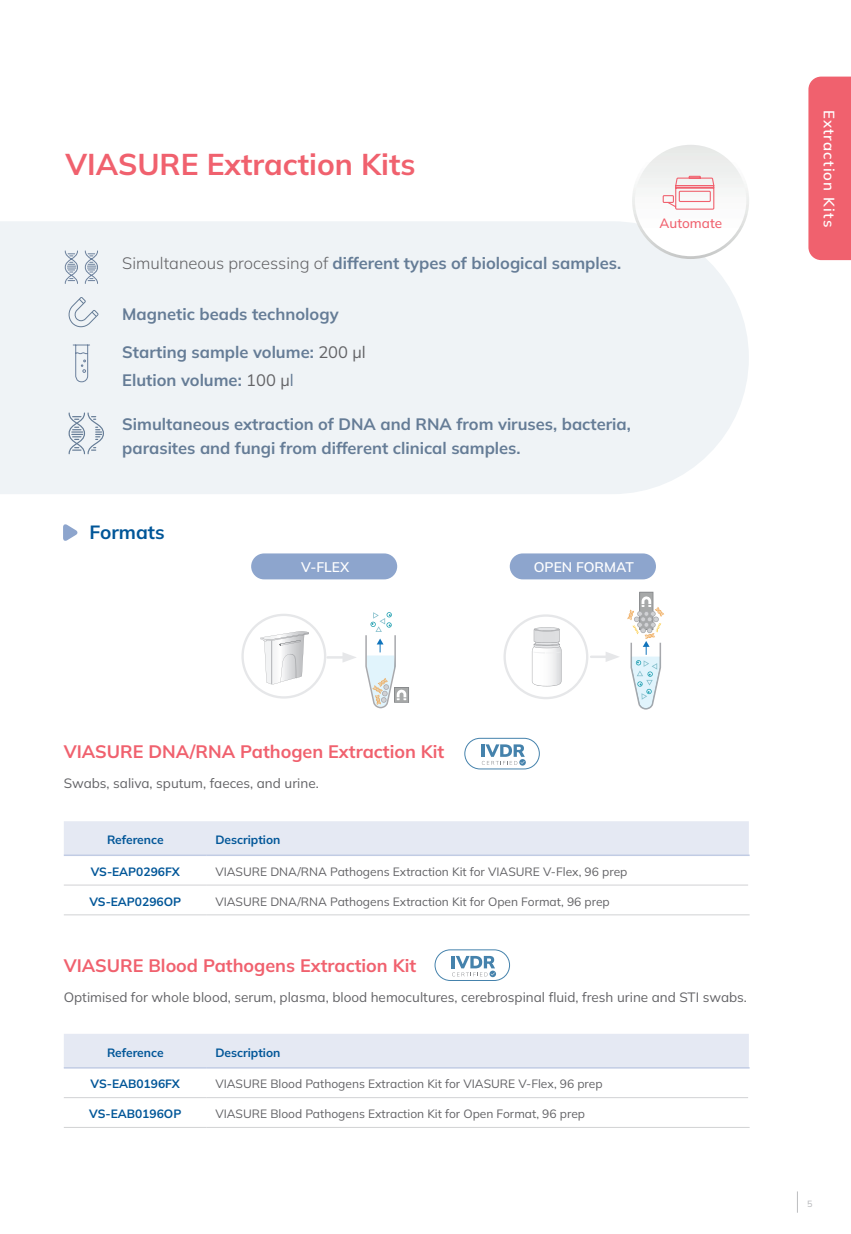
<style>
.page{position:relative;width:851px;height:1234px;background:#fff}
.page>*{position:absolute;margin:0;border:0;box-sizing:border-box;transform-origin:0 0}
.Títulos_secciones{font:700 30px "Mulish";color:#f0616e}
.Subtítulos_2{font:700 19.05px "Mulish";color:#015698}
.Títulos_secciones-2{font:700 18px "Mulish";color:#f0616e}
.Texto_pag_1{font:700 16.5px/24px "Mulish";color:#657c96}
.t1{font:600 15px "Mulish";letter-spacing:.075em;color:#fff}
.Texto_pag_1-2{font:600 13.8px "Mulish";color:#fff}
.Texto{font:13.5px "Mulish";color:#636366}
.t2{font:500 13.5px "Mulish";color:#f0616e}
.t3{font:12px "Mulish";color:#636366}
.Table_encabezado{font:700 12px "Mulish";color:#015698}
.t4{font:500 9px "Mulish";color:#bcbdc0}
.s1{font-weight:300;color:#636366}
.s2{font-weight:400;color:#636366}
.s3{font-weight:400}
</style>
<div class="page">
<div style="left:0;top:221px;width:748px;height:273px;background:#eff3f6"></div>
<svg style="left:64px;top:250px;width:34px;height:34px"></svg>
<div style="left:64px;top:821px;width:685px;height:35px;background:#e5e9f3"></div>
<hr style="left:64px;top:884px;width:143px;height:1px;background:#d1d2d4">
<hr style="left:207px;top:884px;width:541px;height:1px;background:#d1d2d4">
<hr style="left:64px;top:914px;width:143px;height:1px;background:#d1d2d4">
<hr style="left:207px;top:914px;width:542px;height:1px;background:#d1d2d4">
<hr style="left:64px;top:854px;width:143px;height:1px;background:#c1cce4">
<hr style="left:207px;top:854px;width:542px;height:1px;background:#c1cce4">
<div style="left:64px;top:1034px;width:685px;height:35px;background:#e5e9f3"></div>
<hr style="left:64px;top:1097px;width:143px;height:1px;background:#d1d2d4">
<hr style="left:207px;top:1097px;width:541px;height:1px;background:#d1d2d4">
<hr style="left:64px;top:1126px;width:143px;height:1px;background:#d1d2d4">
<hr style="left:207px;top:1126px;width:542px;height:1px;background:#d1d2d4">
<hr style="left:64px;top:1066px;width:143px;height:2px;background:#c1cce4">
<hr style="left:207px;top:1066px;width:542px;height:2px;background:#c1cce4">
<div style="left:808px;top:77px;width:42px;height:183px;background:#f0616e"></div>
<svg style="left:63px;top:524px;width:15px;height:17px"></svg>
<svg style="left:365px;top:612px;width:44px;height:96px"></svg>
<svg style="left:241px;top:614px;width:85px;height:84px"></svg>
<hr style="left:327px;top:656px;width:20px;height:2px;background:#e6e7e9">
<svg style="left:342px;top:652px;width:14px;height:10px"></svg>
<div style="left:251px;top:553px;width:146px;height:26px;background:#8da5cd;border-radius:13px"></div>
<div style="left:509px;top:553px;width:147px;height:26px;background:#8da5cd;border-radius:13px"></div>
<svg style="left:627px;top:591px;width:37px;height:118px"></svg>
<svg style="left:503px;top:614px;width:85px;height:85px"></svg>
<hr style="left:591px;top:655px;width:19px;height:3px;background:#e6e7e9">
<svg style="left:605px;top:652px;width:14px;height:10px"></svg>
<svg style="left:72px;top:344px;width:18px;height:38px"></svg>
<svg style="left:632px;top:142px;width:117px;height:117px"></svg>
<div style="left:634px;top:145px;width:112px;height:111px;background:linear-gradient(to bottom,#e9ebea,#fff);border-radius:56px"></div>
<svg style="left:662px;top:167px;width:53px;height:43px"></svg>
<svg style="left:67px;top:297px;width:32px;height:30px"></svg>
<svg style="left:68px;top:412px;width:37px;height:43px"></svg>
<svg style="left:481px;top:744px;width:44px;height:21px"></svg>
<div style="left:464px;top:738px;width:75px;height:31px;border:1px solid #4582ac;border-radius:15px"></div>
<hr style="left:451px;top:955px;width:4px;height:13px;background:#4582ac">
<svg style="left:452px;top:955px;width:43px;height:21px"></svg>
<div style="left:435px;top:949px;width:74px;height:31px;border:1px solid #4582ac;border-radius:15px"></div>
<p class="Títulos_secciones" style="left:66px;top:144px;width:351px">VIASURE Extraction Kits</p>
<p class="Texto_pag_1" style="left:122px;top:250px;width:500px"><span class="s1">Simultaneous processing of</span> different types of biological samples.</p>
<p class="Texto_pag_1" style="left:122px;top:302px;width:218px">Magnetic beads technology</p>
<p class="Texto_pag_1" style="left:122px;top:339px;width:245px">Starting sample volume: <span class="s2">200 µl</span></p>
<p class="Texto_pag_1" style="left:122px;top:367px;width:173px">Elution volume: <span class="s2">100 µ</span><span class="s3">l</span></p>
<p class="Texto_pag_1" style="left:122px;top:411px;width:510px">Simultaneous extraction of DNA and RNA from viruses, bacteria, parasites and fungi from different clinical samples.</p>
<p class="t2" style="left:659px;top:214px;width:64px">Automate</p>
<p class="Subtítulos_2" style="left:90px;top:519px;width:77px">Formats</p>
<p class="Texto_pag_1-2" style="left:301px;top:558px;width:49px">V-FLEX</p>
<p class="Texto_pag_1-2" style="left:533px;top:557px;width:101px">OPEN FORMAT</p>
<p class="t1" style="left:839px;top:109px;width:119px;rotate:90deg">Extraction Kits</p>
<p class="Títulos_secciones-2" style="left:64px;top:739px;width:382px">VIASURE DNA/RNA Pathogen Extraction Kit</p>
<p class="Texto" style="left:64px;top:773px;width:256px">Swabs, saliva, sputum, faeces, and urine.</p>
<p class="Table_encabezado" style="left:107px;top:831px;width:58px">Reference</p>
<p class="Table_encabezado" style="left:215px;top:831px;width:67px">Description</p>
<p class="Table_encabezado" style="left:91px;top:863px;width:91px">VS-EAP0296FX</p>
<p class="t3" style="left:215px;top:863px;width:413px">VIASURE DNA/RNA Pathogens Extraction Kit for VIASURE V-Flex, 96 prep</p>
<p class="Table_encabezado" style="left:89px;top:893px;width:93px">VS-EAP0296OP</p>
<p class="t3" style="left:215px;top:893px;width:396px">VIASURE DNA/RNA Pathogens Extraction Kit for Open Format, 96 prep</p>
<p class="Títulos_secciones-2" style="left:64px;top:953px;width:354px">VIASURE Blood Pathogens Extraction Kit</p>
<p class="Texto" style="left:64px;top:987px;width:684px">Optimised for whole blood, serum, plasma, blood hemocultures, cerebrospinal fluid, fresh urine and STI swabs.</p>
<p class="Table_encabezado" style="left:107px;top:1044px;width:58px">Reference</p>
<p class="Table_encabezado" style="left:215px;top:1044px;width:67px">Description</p>
<p class="Table_encabezado" style="left:91px;top:1075px;width:91px">VS-EAB0196FX</p>
<p class="t3" style="left:215px;top:1075px;width:389px">VIASURE Blood Pathogens Extraction Kit for VIASURE V-Flex, 96 prep</p>
<p class="Table_encabezado" style="left:89px;top:1105px;width:94px">VS-EAB0196OP</p>
<p class="t3" style="left:215px;top:1105px;width:371px">VIASURE Blood Pathogens Extraction Kit for Open Format, 96 prep</p>
<p class="t4" style="left:807px;top:1196px;width:7px">5</p>
</div>
